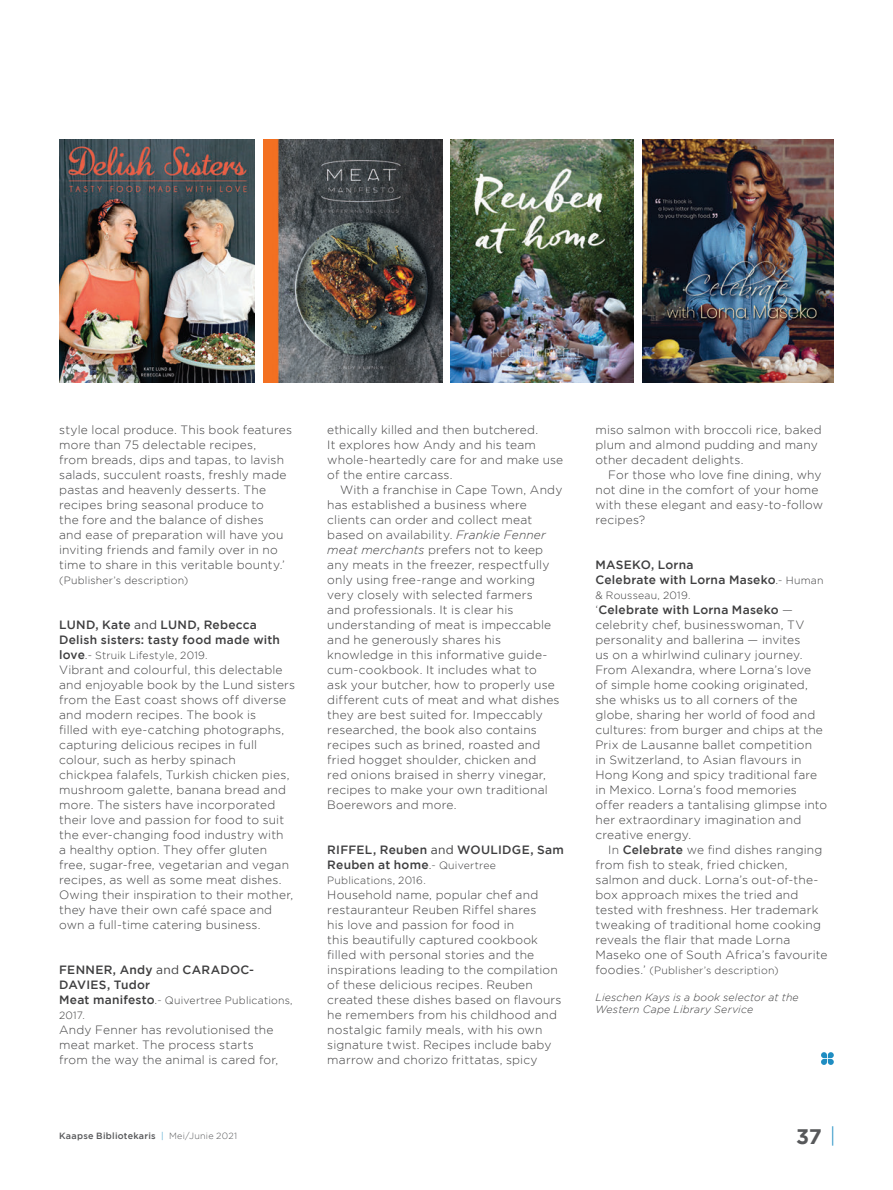
<style>
.page{position:relative;width:893px;height:1190px;background:#fff}
.page>*{position:absolute;margin:0;border:0;box-sizing:border-box;transform-origin:0 0}
.t1{font:700 21px "Gotham";color:#57585a}
.t2{font:300 12px/15px "Gotham";letter-spacing:.015em;color:#3e3e3f}
.t3{font:500 12px/15px "Gotham";letter-spacing:.02em;color:#3e3e3f}
.t4{font:300 10.5px/15px "Gotham";letter-spacing:.02em;color:#3e3e3f}
.t5{font:italic 300 10.5px/12px "Gotham";letter-spacing:.02em;color:#3e3e3f}
.t6{font:500 9px "Gotham";letter-spacing:.025em;color:#57585a}
.s1{font-weight:400}
.s2{font-weight:500;font-size:12px}
.s3{font-size:12px}
.s4{font-weight:300;color:#1f8dc2}
.s5{font-weight:300}
.s6{font-style:italic}
.s7{font-weight:300;font-size:10.5px}
.s8{font-weight:500}
</style>
<div class="page">
<svg style="left:821px;top:1052px;width:12px;height:13px"></svg>
<img style="left:263px;top:140px;width:179px;height:242px">
<img style="left:642px;top:140px;width:191px;height:242px">
<img style="left:450px;top:140px;width:183px;height:242px">
<img style="left:59px;top:140px;width:196px;height:242px">
<p class="t2" style="left:59px;top:422px;width:234px">style local produce. This book features more than 75 delectable recipes,<br>from breads, dips and tapas, to lavish salads, succulent roasts, freshly made pastas and heavenly desserts. The recipes bring seasonal produce to<br>the fore and the balance of dishes<br>and ease of preparation will have you inviting friends and family over in no time to share in this veritable bounty.’</p>
<p class="t4" style="left:59px;top:572px;width:130px">(Publisher’s description)</p>
<p class="t3" style="left:59px;top:617px;width:199px">LUND, Kate <span class="s1">and</span> LUND, Rebecca</p>
<p class="t3" style="left:59px;top:632px;width:222px">Delish sisters: tasty food made with</p>
<p class="t4" style="left:59px;top:647px;width:150px"><span class="s2">love</span><span class="s3">.</span>- Struik Lifestyle, 2019.</p>
<p class="t2" style="left:59px;top:662px;width:237px">Vibrant and colourful, this delectable and enjoyable book by the Lund sisters from the East coast shows off diverse and modern recipes. The book is<br>filled with eye-catching photographs, capturing delicious recipes in full colour, such as herby spinach<br>chickpea falafels, Turkish chicken pies, mushroom galette, banana bread and more. The sisters have incorporated their love and passion for food to suit the ever-changing food industry with<br>a healthy option. They offer gluten free, sugar-free, vegetarian and vegan recipes, as well as some meat dishes.<br>Owing their inspiration to their mother, they have their own café space and own a full-time catering business.</p>
<p class="t3" style="left:59px;top:962px;width:196px">FENNER, Andy <span class="s1">and</span> CARADOC-<br>DAVIES, Tudor</p>
<p class="t4" style="left:59px;top:992px;width:235px"><span class="s2">Meat manifesto</span><span class="s3">.</span>- Quivertree Publications,<br>2017.</p>
<p class="t2" style="left:59px;top:1022px;width:220px">Andy Fenner has revolutionised the meat market. The process starts from the way the animal is cared for,</p>
<p class="t6" style="left:59px;top:1131px;width:179px">Kaapse Bibliotekaris <span class="s4">|</span> <span class="s5">Mei/Junie 2021</span></p>
<p class="t2" style="left:327px;top:422px;width:237px">ethically killed and then butchered.<br>It explores how Andy and his team whole-heartedly care for and make use of the entire carcass.</p>
<p class="t2" style="left:327px;top:482px;width:236px;text-indent:13px">With a franchise in Cape Town, Andy has established a business where clients can order and collect meat based on availability. <span class="s6">Frankie Fenner meat merchants</span> prefers not to keep any meats in the freezer, respectfully only using free-range and working very closely with selected farmers<br>and professionals. It is clear his understanding of meat is impeccable and he generously shares his knowledge in this informative guide&shy;cum-cookbook. It includes what to<br>ask your butcher, how to properly use different cuts of meat and what dishes they are best suited for. Impeccably researched, the book also contains recipes such as brined, roasted and fried hogget shoulder, chicken and<br>red onions braised in sherry vinegar, recipes to make your own traditional Boerewors and more.</p>
<p class="t3" style="left:327px;top:842px;width:238px">RIFFEL, Reuben <span class="s1">and</span> WOULIDGE, Sam</p>
<p class="t3" style="left:327px;top:857px;width:170px">Reuben at home<span class="s5">.</span><span class="s7">- Quivertree</span></p>
<p class="t4" style="left:327px;top:872px;width:100px">Publications, 2016.</p>
<p class="t2" style="left:327px;top:887px;width:236px">Household name, popular chef and restauranteur Reuben Riffel shares<br>his love and passion for food in<br>this beautifully captured cookbook filled with personal stories and the inspirations leading to the compilation of these delicious recipes. Reuben created these dishes based on flavours he remembers from his childhood and nostalgic family meals, with his own signature twist. Recipes include baby marrow and chorizo frittatas, spicy</p>
<p class="t2" style="left:595px;top:422px;width:228px">miso salmon with broccoli rice, baked plum and almond pudding and many other decadent delights.</p>
<p class="t2" style="left:595px;top:467px;width:229px;text-indent:13px">For those who love fine dining, why not dine in the comfort of your home with these elegant and easy-to-follow recipes?</p>
<p class="t3" style="left:595px;top:557px;width:99px">MASEKO, Lorna</p>
<p class="t3" style="left:595px;top:572px;width:229px">Celebrate with Lorna Maseko<span class="s5">.</span><span class="s7">- Human</span></p>
<p class="t4" style="left:595px;top:587px;width:96px">&amp; Rousseau, 2019.</p>
<p class="t3" style="left:595px;top:602px;width:199px"><span class="s5">‘</span>Celebrate with Lorna Maseko <span class="s5">—</span></p>
<p class="t2" style="left:595px;top:617px;width:210px">celebrity chef, businesswoman, TV</p>
<p class="t2" style="left:595px;top:632px;width:206px">personality and ballerina — invites</p>
<p class="t2" style="left:595px;top:647px;width:208px">us on a whirlwind culinary journey.</p>
<p class="t2" style="left:595px;top:662px;width:217px">From Alexandra, where Lorna’s love</p>
<p class="t2" style="left:595px;top:677px;width:214px">of simple home cooking originated,</p>
<p class="t2" style="left:595px;top:692px;width:204px">she whisks us to all corners of the</p>
<p class="t2" style="left:595px;top:707px;width:221px">globe, sharing her world of food and</p>
<p class="t2" style="left:595px;top:722px;width:229px">cultures: from burger and chips at the</p>
<p class="t2" style="left:595px;top:737px;width:218px">Prix de Lausanne ballet competition</p>
<p class="t2" style="left:595px;top:752px;width:207px">in Switzerland, to Asian flavours in</p>
<p class="t2" style="left:595px;top:767px;width:223px">Hong Kong and spicy traditional fare</p>
<p class="t2" style="left:595px;top:782px;width:203px">in Mexico. Lorna’s food memories</p>
<p class="t2" style="left:595px;top:797px;width:233px">offer readers a tantalising glimpse into</p>
<p class="t2" style="left:595px;top:812px;width:207px">her extraordinary imagination and</p>
<p class="t2" style="left:595px;top:827px;width:97px">creative energy.</p>
<p class="t2" style="left:608px;top:842px;width:215px">In <span class="s8">Celebrate</span> we find dishes ranging</p>
<p class="t2" style="left:595px;top:857px;width:193px">from fish to steak, fried chicken,</p>
<p class="t2" style="left:595px;top:872px;width:224px">salmon and duck. Lorna’s out-of-the-</p>
<p class="t2" style="left:595px;top:887px;width:204px">box approach mixes the tried and</p>
<p class="t2" style="left:595px;top:902px;width:224px">tested with freshness. Her trademark</p>
<p class="t2" style="left:595px;top:917px;width:227px">tweaking of traditional home cooking</p>
<p class="t2" style="left:595px;top:932px;width:196px">reveals the flair that made Lorna</p>
<p class="t2" style="left:595px;top:947px;width:233px">Maseko one of South Africa’s favourite</p>
<p class="t4" style="left:595px;top:962px;width:184px"><span class="s3">foodies.’</span> (Publisher’s description)</p>
<p class="t5" style="left:595px;top:991px;width:205px">Lieschen Kays is a book selector at the<br>Western Cape Library Service</p>
<h1 class="t1" style="left:795px;top:1124px;width:41px">37 <span class="s4">|</span></h1>
</div>
